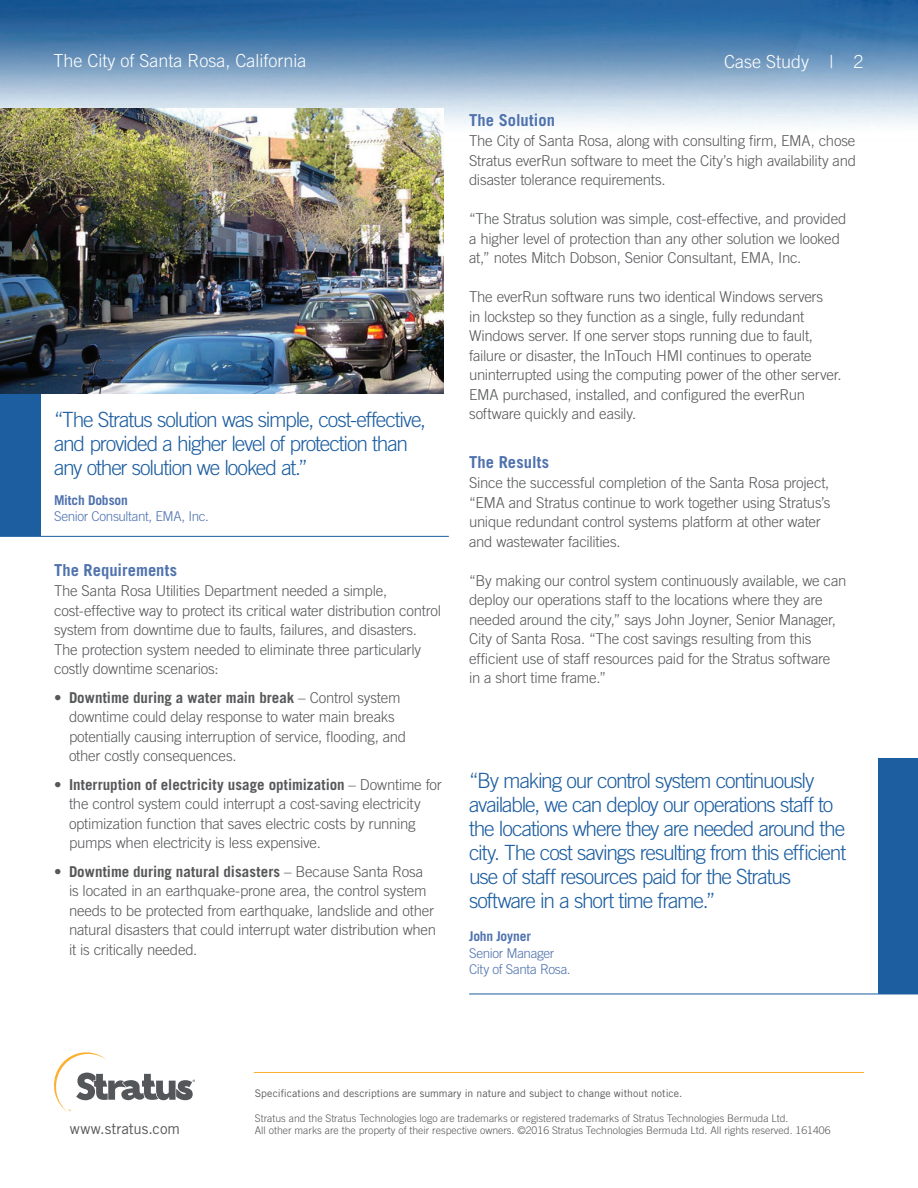
<style>
.page{position:relative;width:918px;height:1188px;background:#fff}
.page>*{position:absolute;margin:0;border:0;box-sizing:border-box;transform-origin:0 0}
.t1{font:300 21px/24px "Trade Gothic LT Std";letter-spacing:-.055em;color:#1d5ea0}
.t2{font:300 18px "Trade Gothic LT Std";color:#fff}
.t3{font:700 16.5px "Trade Gothic LT Std";letter-spacing:.005em;color:#4f72ae}
.t4{font:300 15px/19.5px "Trade Gothic LT Std";letter-spacing:-.015em;color:#57585a}
.t5{font:15px "Trade Gothic LT Std";letter-spacing:-.005em;color:#57585a}
.t6{font:300 13.5px/16.5px "Trade Gothic LT Std";letter-spacing:-.025em;color:#4f72ae}
.t7{font:700 13.5px "Trade Gothic LT Std";letter-spacing:-.01em;color:#4f72ae}
.t8{font:300 10.5px/12px "Trade Gothic LT Std";color:#57585a}
.t9{font:10.5px "Trade Gothic LT Std";letter-spacing:.005em;color:#57585a}
.s1{font-weight:700}
</style>
<div class="page">
<img style="left:0;top:0;width:918px;height:501px">
<svg style="left:54px;top:1052px;width:141px;height:60px"></svg>
<hr style="left:254px;top:1072px;width:610px;height:1px;background:#fbb033">
<div style="left:0;top:262px;width:40px;height:274px;background:#1d5ea0"></div>
<hr style="left:0;top:536px;width:449px;height:1px;background:#1d5ea0">
<img style="left:0;top:108px;width:443px;height:285px">
<div style="left:878px;top:758px;width:40px;height:236px;background:#1d5ea0"></div>
<hr style="left:469px;top:994px;width:449px;height:1px;background:#1d5ea0">
<p class="t2" style="left:54px;top:50px;width:255px">The City of Santa Rosa, California</p>
<p class="t2" style="left:724px;top:50px;width:141px">Case Study | 2</p>
<h1 class="t1" style="left:54px;top:407px;width:374px">“The Stratus solution was simple, cost-effective, and provided a higher level of protection than any other solution we looked at.”</h1>
<p class="t7" style="left:54px;top:492px;width:75px">Mitch Dobson</p>
<p class="t6" style="left:54px;top:508px;width:156px">Senior Consultant, EMA, Inc.</p>
<p class="t3" style="left:54px;top:560px;width:125px">The Requirements</p>
<p class="t4" style="left:54px;top:581px;width:389px">The Santa Rosa Utilities Department needed a simple, cost-effective way to protect its critical water distribution control system from downtime due to faults, failures, and disasters.<br>The protection system needed to eliminate three particularly costly downtime scenarios:</p>
<p class="t4" style="left:69px;top:687px;width:339px;text-indent:-15px">• <span class="s1">Downtime during a water main break</span> – Control system downtime could delay response to water main breaks potentially causing interruption of service, flooding, and other costly consequences.</p>
<p class="t4" style="left:69px;top:774px;width:374px;text-indent:-15px">• <span class="s1">Interruption of electricity usage optimization</span> – Downtime for the control system could interrupt a cost-saving electricity optimization function that saves electric costs by running pumps when electricity is less expensive.</p>
<p class="t4" style="left:69px;top:861px;width:369px;text-indent:-15px">• <span class="s1">Downtime during natural disasters</span> – Because Santa Rosa is located in an earthquake-prone area, the control system needs to be protected from earthquake, landslide and other natural disasters that could interrupt water distribution when it is critically needed.</p>
<p class="t3" style="left:469px;top:110px;width:87px">The Solution</p>
<p class="t4" style="left:469px;top:131px;width:389px;text-align:justify">The City of Santa Rosa, along with consulting firm, EMA, chose Stratus everRun software to meet the City’s high availability and disaster tolerance requirements.</p>
<p class="t4" style="left:469px;top:209px;width:379px">“The Stratus solution was simple, cost-effective, and provided a higher level of protection than any other solution we looked at,” notes Mitch Dobson, Senior Consultant, EMA, Inc.</p>
<p class="t4" style="left:469px;top:287px;width:374px">The everRun software runs two identical Windows servers<br>in lockstep so they function as a single, fully redundant Windows server. If one server stops running due to fault, failure or disaster, the InTouch HMI continues to operate uninterrupted using the computing power of the other server.<br>EMA purchased, installed, and configured the everRun software quickly and easily.</p>
<p class="t3" style="left:469px;top:452px;width:82px">The Results</p>
<p class="t4" style="left:469px;top:473px;width:363px">Since the successful completion of the Santa Rosa project, “EMA and Stratus continue to work together using Stratus’s unique redundant control systems platform at other water and wastewater facilities.</p>
<p class="t4" style="left:469px;top:570px;width:379px">“By making our control system continuously available, we can deploy our operations staff to the locations where they are needed around the city,” says John Joyner, Senior Manager, City of Santa Rosa. “The cost savings resulting from this efficient use of staff resources paid for the Stratus software<br>in a short time frame.”</p>
<p class="t1" style="left:469px;top:769px;width:379px">“By making our control system continuously available, we can deploy our operations staff to the locations where they are needed around the city. The cost savings resulting from this efficient use of staff resources paid for the Stratus software in a short time frame.”</p>
<p class="t7" style="left:469px;top:928px;width:63px">John Joyner</p>
<p class="t6" style="left:469px;top:945px;width:103px">Senior Manager<br>City of Santa Rosa.</p>
<p class="t5" style="left:70px;top:1120px;width:112px">www.stratus.com</p>
<p class="t9" style="left:255px;top:1087px;width:429px">Specifications and descriptions are summary in nature and subject to change without notice.</p>
<p class="t8" style="left:255px;top:1112px;width:577px">Stratus and the Stratus Technologies logo are trademarks or registered trademarks of Stratus Technologies Bermuda Ltd.<br>All other marks are the property of their respective owners. ©2016 Stratus Technologies Bermuda Ltd. All rights reserved. 161406</p>
</div>
